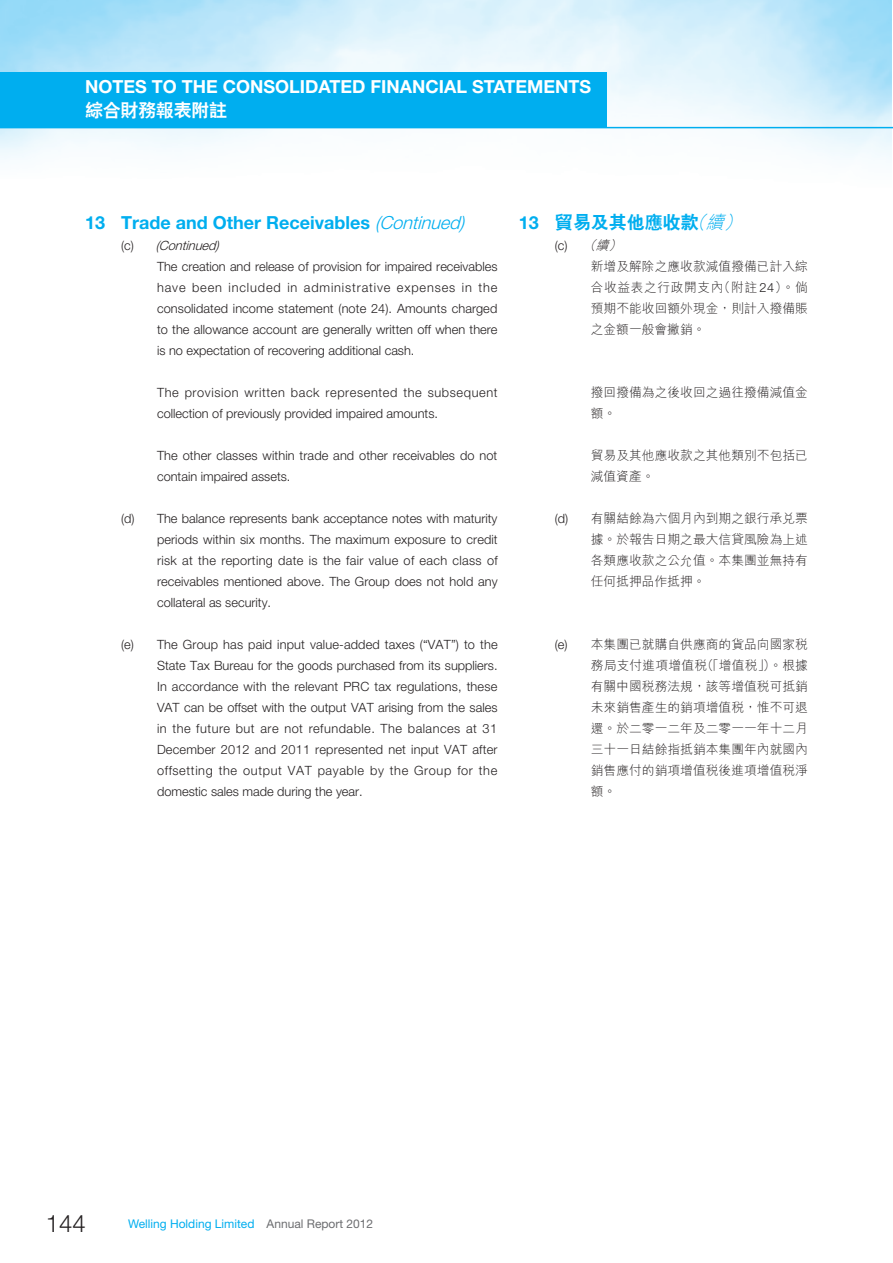
<style>
.page{position:relative;width:893px;height:1263px;background:#fff}
.page>*{position:absolute;margin:0;border:0;box-sizing:border-box;transform-origin:0 0}
.t1{font:300 24px "Helvetica Neue LT Std";color:#231f20}
.t2{font:700 18px "Helvetica Neue LT Std";color:#fff}
._03_H1{font:700 18px "Helvetica Neue LT Std";color:#00aeef}
._03_H1-2{font:800 18px "C Hei 2 HK";color:#00aeef}
.t3{font:800 18px "C Hei 2 HK";letter-spacing:-.015em;color:#fff}
._08____IN2{font:300 12.75px/21px "Helvetica Neue LT Std";color:#231f20;text-align:justify}
._13_____P4{font:300 12.75px/21px "Helvetica Neue LT Std";color:#231f20;text-align:justify}
._08____IN2-2{font:300 12.75px/21px "M Hei HK";color:#231f20;text-align:justify}
._13_____P4-2{font:300 12.75px/21px "M Hei HK";color:#231f20}
._13_____P4-3{font:300 12.75px/21px "Helvetica Neue LT Std";letter-spacing:.045em;color:#231f20}
._08____IN2-3{font:italic 300 12.75px "Helvetica Neue LT Std";color:#231f20}
.t4{font:12px "Helvetica Neue LT Std";color:#00aeef}
.s1{font-weight:300;font-style:italic}
.s2{font-style:normal}
.s3{font-family:"Helvetica Neue LT Std";font-weight:700}
.s4{font-family:"M Hei HK";font-weight:300;font-style:italic}
.s5{font-family:"M Hei HK";font-style:italic}
.s6{font-family:"Helvetica Neue LT Std"}
.s7{color:#6c6d70}
</style>
<div class="page">
<img style="left:0;top:0;width:892px;height:161px">
<div style="left:0;top:72px;width:606px;height:56px;background:#00aeef"></div>
<hr style="left:0;top:127px;width:893px;height:1px;background:#00aeef">
<h2 class="t2" style="left:85px;top:76px;width:508px">NOTES TO THE CONSOLIDATED FINANCIAL STATEMENTS</h2>
<h2 class="t3" style="left:85px;top:98px;width:144px">綜合財務報表附註</h2>
<p class="_03_H1" style="left:85px;top:211px;width:382px">13 Trade and Other Receivables <span class="s1">(Continued)</span></p>
<p class="_08____IN2-3" style="left:121px;top:237px;width:100px"><span class="s2">( c )</span> (Continued)</p>
<p class="_13_____P4" style="left:157px;top:255px;width:342px">The creation and release of provision for impaired receivables have been included in administrative expenses in the consolidated income statement (note 24). Amounts charged to the allowance account are generally written off when there is no expectation of recovering additional cash.</p>
<p class="_13_____P4-3" style="left:157px;top:381px;width:342px">The provision written back represented the subsequent collection of previously provided impaired amounts.</p>
<p class="_13_____P4" style="left:157px;top:444px;width:342px">The other classes within trade and other receivables do not contain impaired assets.</p>
<p class="_08____IN2" style="left:157px;top:507px;width:342px;text-indent:-36px">(d) The balance represents bank acceptance notes with maturity periods within six months. The maximum exposure to credit risk at the reporting date is the fair value of each class of receivables mentioned above. The Group does not hold any collateral as security.</p>
<p class="_08____IN2" style="left:157px;top:633px;width:342px;text-indent:-36px">(e) The Group has paid input value-added taxes (“VAT”) to the State Tax Bureau for the goods purchased from its suppliers.<br>In accordance with the relevant PRC tax regulations, these VAT can be offset with the output VAT arising from the sales in the future but are not refundable. The balances at 31<br>December 2012 and 2011 represented net input VAT after offsetting the output VAT payable by the Group for the domestic sales made during the year.</p>
<p class="_03_H1-2" style="left:519px;top:210px;width:231px"><span class="s3">13</span> 貿易及其他應收款<span class="s4">（續）</span></p>
<p class="_08____IN2" style="left:555px;top:234px;width:73px">( c ) <span class="s5">（續）</span></p>
<p class="_13_____P4-2" style="left:591px;top:255px;width:219px;text-align:justify">新增及解除之應收款減值撥備已計入綜合收益表之行政開支內（附註 <span class="s6">24</span>）。倘預期不能收回額外現金，則計入撥備賬之金額一般會撇銷。</p>
<p class="_13_____P4-2" style="left:591px;top:381px;width:219px">撥回撥備為之後收回之過往撥備減值金額。</p>
<p class="_13_____P4-2" style="left:591px;top:444px;width:219px">貿易及其他應收款之其他類別不包括已減值資產。</p>
<p class="_08____IN2-2" style="left:591px;top:507px;width:219px;text-indent:-36px"><span class="s6">(d)</span> 有關結餘為六個月內到期之銀行承兌票據。於報告日期之最大信貸風險為上述各類應收款之公允值。本集團並無持有任何抵押品作抵押。</p>
<p class="_08____IN2-2" style="left:591px;top:633px;width:219px;text-indent:-36px"><span class="s6">(e)</span> 本集團已就購自供應商的貨品向國家稅務局支付進項增值稅（「增值稅」）。根據有關中國稅務法規，該等增值稅可抵銷未來銷售產生的銷項增值稅，惟不可退還。於二零一二年及二零一一年十二月三十一日結餘指抵銷本集團年內就國內銷售應付的銷項增值稅後進項增值稅淨額。</p>
<h1 class="t1" style="left:46px;top:1209px;width:42px">144</h1>
<p class="t4" style="left:128px;top:1217px;width:246px">Welling Holding Limited <span class="s7">Annual Report 2012</span></p>
</div>
